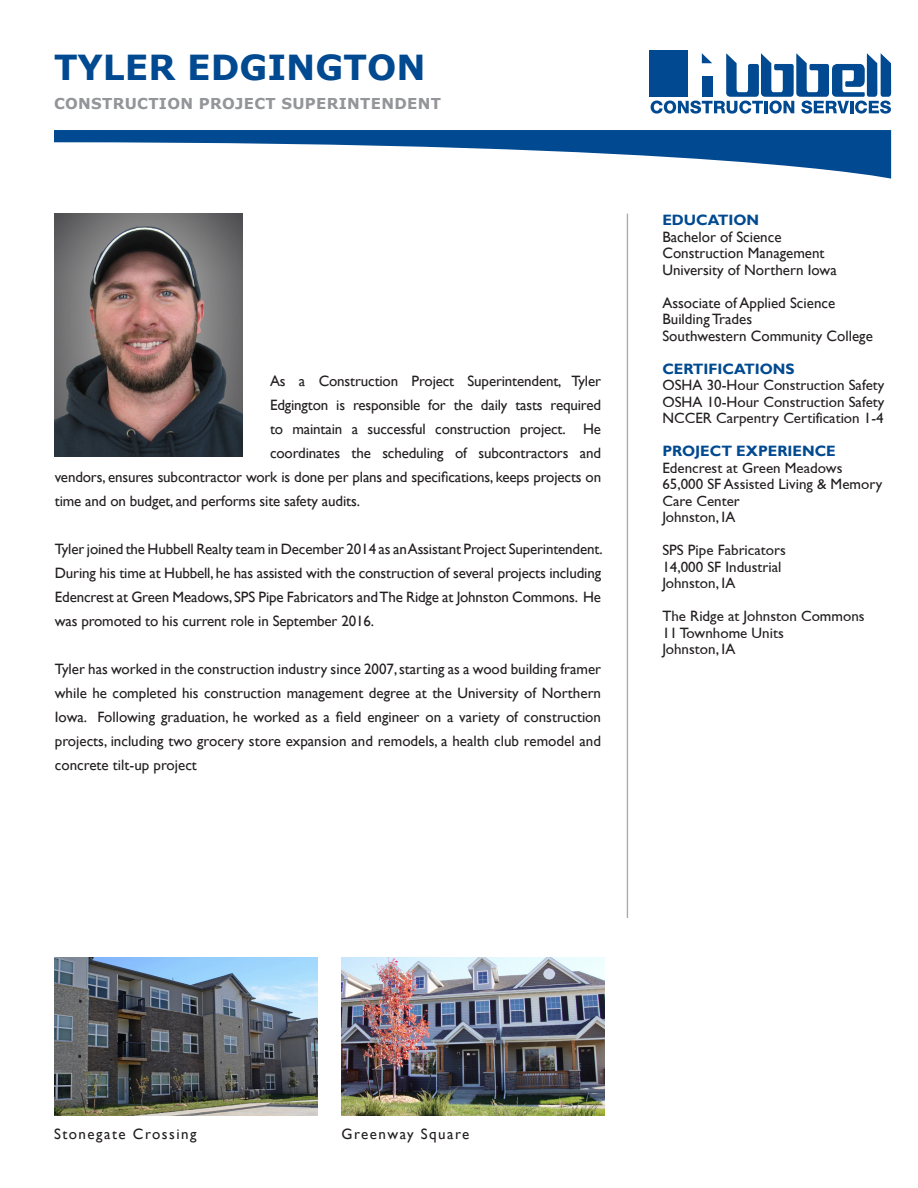
<style>
.page{position:relative;width:918px;height:1188px;background:#fff}
.page>*{position:absolute;margin:0;border:0;box-sizing:border-box;transform-origin:0 0}
.CopyTab_FutBk_black{font:700 34.5px "Verdana";color:#014990}
.Text_body{font:15px/24px "Gill Sans";letter-spacing:-.01em;color:#231f20;text-align:justify}
.Text_body-2{font:15px/16.5px "Gill Sans";color:#231f20}
.Text_body-3{font:700 15px "Gill Sans";color:#014990}
.CopyTab_FutBk_black-2{font:700 15px "Verdana";letter-spacing:.02em;color:#939598}
.Text_body-4{font:15px "Gill Sans";letter-spacing:.1em;color:#231f20}
</style>
<div class="page">
<img style="left:54px;top:214px;width:189px;height:243px">
<hr style="left:627px;top:214px;width:1px;height:704px;background:#a8a9ad">
<svg style="left:54px;top:130px;width:837px;height:49px"></svg>
<div style="left:649px;top:51px;width:39px;height:46px;background:#014990"></div>
<svg style="left:651px;top:53px;width:240px;height:61px"></svg>
<img style="left:341px;top:958px;width:263px;height:157px">
<img style="left:55px;top:958px;width:263px;height:157px">
<p class="CopyTab_FutBk_black" style="left:54px;top:43px;width:373px">TYLER EDGINGTON</p>
<p class="CopyTab_FutBk_black-2" style="left:54px;top:93px;width:388px">CONSTRUCTION PROJECT SUPERINTENDENT</p>
<p class="Text_body" style="left:270px;top:369px;width:333px">As a Construction Project Superintendent, Tyler</p>
<p class="Text_body" style="left:270px;top:393px;width:333px">Edgington is responsible for the daily tasts required</p>
<p class="Text_body" style="left:270px;top:417px;width:333px">to maintain a successful construction project. He</p>
<p class="Text_body" style="left:270px;top:441px;width:333px">coordinates the scheduling of subcontractors and</p>
<p class="Text_body" style="left:55px;top:465px;width:548px">vendors, ensures subcontractor work is done per plans and specifications, keeps projects on</p>
<p class="Text_body" style="left:55px;top:489px;width:307px">time and on budget, and performs site safety audits.</p>
<p class="Text_body" style="left:55px;top:537px;width:549px">Tyler joined the Hubbell Realty team in December 2014 as an Assistant Project Superintendent.<br>During his time at Hubbell, he has assisted with the construction of several projects including Edencrest at Green Meadows, SPS Pipe Fabricators and The Ridge at Johnston Commons. He was promoted to his current role in September 2016.</p>
<p class="Text_body" style="left:55px;top:657px;width:548px">Tyler has worked in the construction industry since 2007, starting as a wood building framer while he completed his construction management degree at the University of Northern Iowa. Following graduation, he worked as a field engineer on a variety of construction projects, including two grocery store expansion and remodels, a health club remodel and concrete tilt-up project</p>
<p class="Text_body-3" style="left:662px;top:211px;width:98px">EDUCATION</p>
<p class="Text_body" style="left:662px;top:225px;width:121px">Bachelor of Science</p>
<p class="Text_body" style="left:662px;top:241px;width:164px">Construction Management</p>
<p class="Text_body" style="left:662px;top:258px;width:176px">University of Northern Iowa</p>
<p class="Text_body" style="left:662px;top:291px;width:174px">Associate of Applied Science</p>
<p class="Text_body" style="left:662px;top:307px;width:91px">Building Trades</p>
<p class="Text_body" style="left:662px;top:324px;width:212px">Southwestern Community College</p>
<p class="Text_body-3" style="left:662px;top:360px;width:134px">CERTIFICATIONS</p>
<p class="Text_body-2" style="left:662px;top:377px;width:224px">OSHA 30-Hour Construction Safety</p>
<p class="Text_body-2" style="left:662px;top:393px;width:224px">OSHA 10-Hour Construction Safety</p>
<p class="Text_body-2" style="left:662px;top:410px;width:223px">NCCER Carpentry Certification 1-4</p>
<p class="Text_body-3" style="left:662px;top:442px;width:175px">PROJECT EXPERIENCE</p>
<p class="Text_body-2" style="left:662px;top:459px;width:182px">Edencrest at Green Meadows</p>
<p class="Text_body-2" style="left:662px;top:476px;width:221px">65,000 SF Assisted Living &amp; Memory<br>Care Center</p>
<p class="Text_body-2" style="left:662px;top:509px;width:74px">Johnston, IA</p>
<p class="Text_body-2" style="left:662px;top:542px;width:125px">SPS Pipe Fabricators</p>
<p class="Text_body-2" style="left:662px;top:558px;width:121px">14,000 SF Industrial</p>
<p class="Text_body-2" style="left:662px;top:575px;width:74px">Johnston, IA</p>
<p class="Text_body-2" style="left:662px;top:608px;width:204px">The Ridge at Johnston Commons</p>
<p class="Text_body-2" style="left:662px;top:624px;width:123px">11 Townhome Units</p>
<p class="Text_body-2" style="left:662px;top:641px;width:74px">Johnston, IA</p>
<p class="Text_body-4" style="left:54px;top:1126px;width:144px">Stonegate Crossing</p>
<p class="Text_body-4" style="left:341px;top:1126px;width:130px">Greenway Square</p>
</div>
